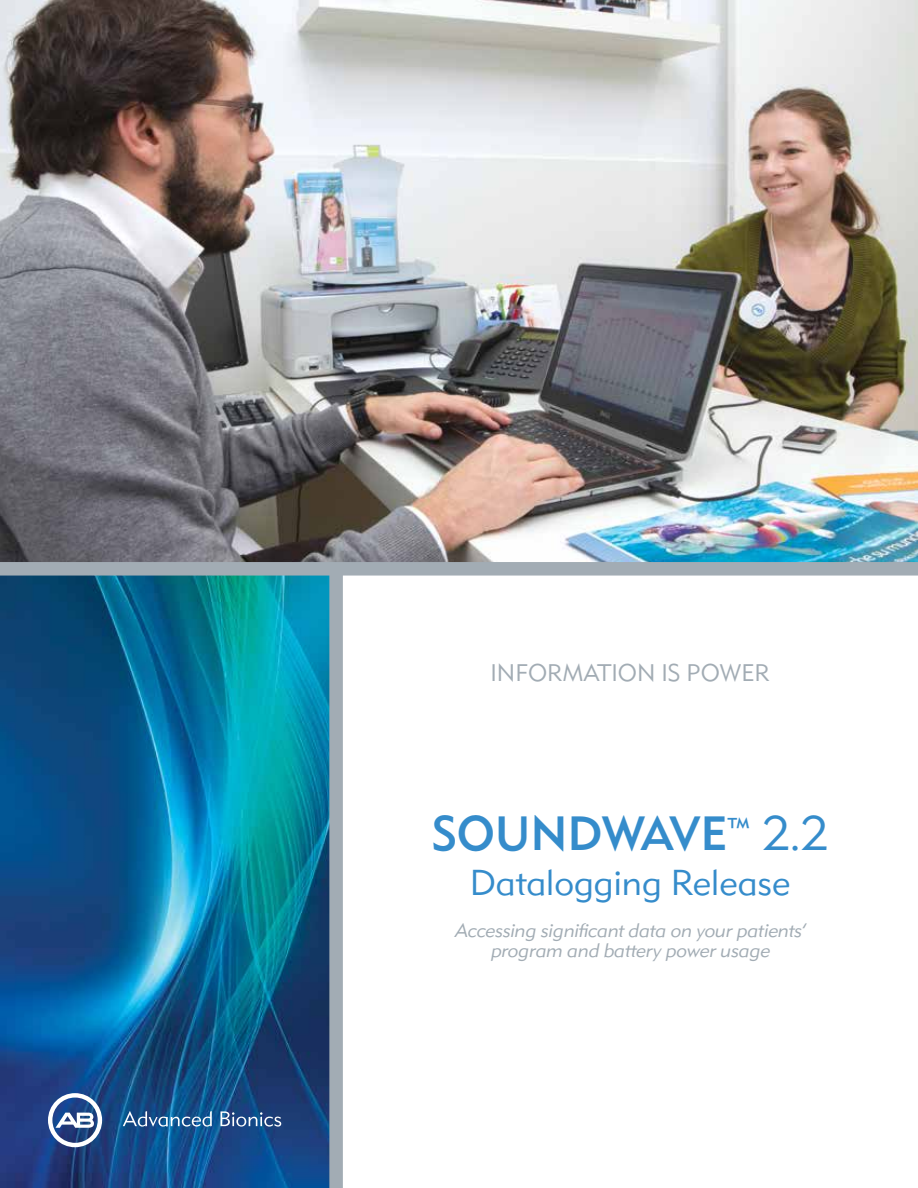
<style>
.page{position:relative;width:918px;height:1188px;background:#fff}
.page>*{position:absolute;margin:0;border:0;box-sizing:border-box;transform-origin:0 0}
.t1{font:500 48px "DH Sans";color:#358ccb}
.t2{font:300 36px "DH Sans";color:#358ccb}
.t3{font:300 24px "DH Sans";color:#a2acb4}
.t4{font:italic 300 19.5px/19.5px "DH Sans";color:#a2acb4;text-align:center}
.s1{font-weight:300}
</style>
<div class="page">
<img style="left:0;top:0;width:918px;height:562px">
<img style="left:0;top:576px;width:329px;height:612px">
<div style="left:0;top:562px;width:918px;height:14px;background:#a2acb4"></div>
<div style="left:329px;top:576px;width:14px;height:612px;background:#a2acb4"></div>
<svg style="left:48px;top:1093px;width:54px;height:54px"></svg>
<svg style="left:123px;top:1111px;width:89px;height:16px"></svg>
<svg style="left:221px;top:1111px;width:60px;height:16px"></svg>
<p class="t3" style="left:490px;top:659px;width:281px">INFORMATION IS POWER</p>
<h1 class="t1" style="left:432px;top:805px;width:398px">SOUNDWAVE<sup>™</sup> <span class="s1">2.2</span></h1>
<h2 class="t2" style="left:470px;top:862px;width:322px">Datalogging Release</h2>
<p class="t4" style="left:455px;top:921px;width:352px">Accessing significant data on your patients’ program and battery power usage</p>
</div>
